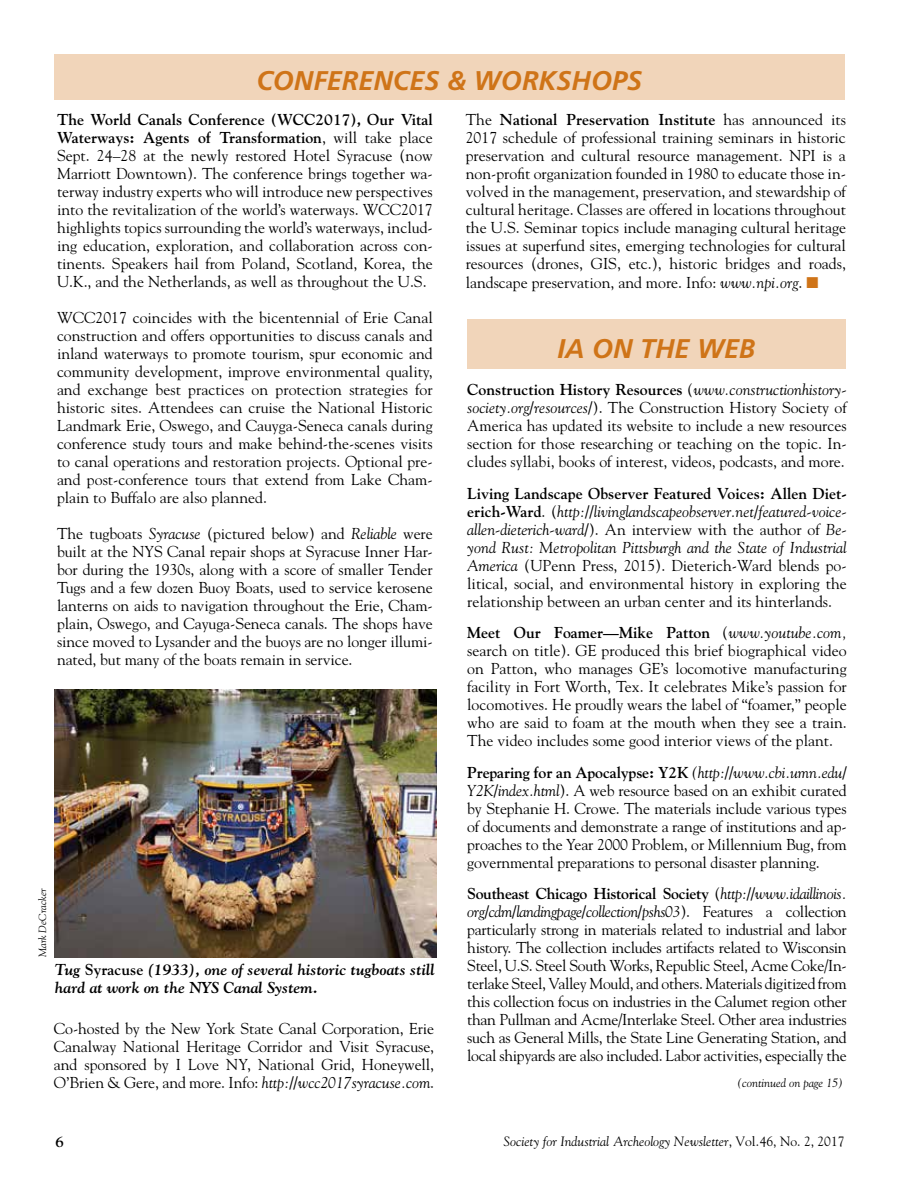
<style>
.page{position:relative;width:918px;height:1188px;background:#fff}
.page>*{position:absolute;margin:0;border:0;box-sizing:border-box;transform-origin:0 0}
.t1{font:italic 700 27px "Frutiger LT Std";color:#cf7418}
.t2{font:15.75px/18px "Goudy Std";color:#000;text-align:justify}
.t3{font:italic 700 15.75px/18px "Goudy Std";color:#000}
.t4{font:700 15px "Goudy Std";color:#000}
.t5{font:italic 13.5px "Goudy Std";color:#000}
.t6{font:italic 12px "Goudy Std";color:#000}
.t7{font:italic 10.5px "Goudy Std";color:#000}
.s1{font-weight:700}
.s2{font-style:italic}
.s3{color:#cf7418}
.s4{font-style:normal}
</style>
<div class="page">
<div style="left:54px;top:54px;width:790px;height:45px;background:#f1d5ba"></div>
<img style="left:54px;top:690px;width:382px;height:268px">
<div style="left:467px;top:320px;width:379px;height:49px;background:#f1d5ba"></div>
<p class="t7" style="left:36px;top:957px;width:70px;rotate:-90deg">Mark DeCracker</p>
<h1 class="t1" style="left:256px;top:64px;width:387px">CONFERENCES &amp; WORKSHOPS</h1>
<p class="t2" style="left:57px;top:110px;width:377px"><span class="s1">The World Canals Conference (WCC2017), Our Vital Waterways: Agents of Transformation</span>, will take place Sept. 24–28 at the newly restored Hotel Syracuse (now Marriott Downtown). The conference brings together wa&shy;terway industry experts who will introduce new perspectives into the revitalization of the world’s waterways. WCC2017 highlights topics surrounding the world’s waterways, includ&shy;ing education, exploration, and collaboration across con&shy;tinents. Speakers hail from Poland, Scotland, Korea, the U.K., and the Netherlands, as well as throughout the U.S.</p>
<p class="t2" style="left:57px;top:308px;width:377px">WCC2017 coincides with the bicentennial of Erie Canal construction and offers opportunities to discuss canals and inland waterways to promote tourism, spur economic and community development, improve environmental quality, and exchange best practices on protection strategies for historic sites. Attendees can cruise the National Historic Landmark Erie, Oswego, and Cauyga-Seneca canals during conference study tours and make behind-the-scenes visits to canal operations and restoration projects. Optional pre&shy;and post-conference tours that extend from Lake Cham&shy;plain to Buffalo are also planned.</p>
<p class="t2" style="left:57px;top:524px;width:377px">The tugboats <span class="s2">Syracuse</span> (pictured below) and <span class="s2">Reliable</span> were built at the NYS Canal repair shops at Syracuse Inner Har&shy;bor during the 1930s, along with a score of smaller Tender Tugs and a few dozen Buoy Boats, used to service kerosene lanterns on aids to navigation throughout the Erie, Cham&shy;plain, Oswego, and Cayuga-Seneca canals. The shops have since moved to Lysander and the buoys are no longer illumi&shy;nated, but many of the boats remain in service.</p>
<p class="t2" style="left:466px;top:110px;width:382px">The <span class="s1">National Preservation Institute</span> has announced its 2017 schedule of professional training seminars in historic preservation and cultural resource management. NPI is a non-profit organization founded in 1980 to educate those in&shy;volved in the management, preservation, and stewardship of cultural heritage. Classes are offered in locations throughout the U.S. Seminar topics include managing cultural heritage issues at superfund sites, emerging technologies for cultural resources (drones, GIS, etc.), historic bridges and roads, landscape preservation, and more. Info: <span class="s2">www.npi.org</span>. <span class="s3">■</span></p>
<h1 class="t1" style="left:558px;top:332px;width:200px">IA ON THE WEB</h1>
<p class="t2" style="left:467px;top:381px;width:381px"><span class="s1">Construction History Resources</span> (<span class="s2">www.constructionhistory&shy;society.org/resources/</span>). The Construction History Society of America has updated its website to include a new resources section for those researching or teaching on the topic. In&shy;cludes syllabi, books of interest, videos, podcasts, and more.</p>
<p class="t2" style="left:467px;top:484px;width:381px"><span class="s1">Living Landscape Observer Featured Voices: Allen Diet&shy;erich-Ward</span>. (<span class="s2">http://livinglandscapeobserver.net/featured-voice&shy;allen-dieterich-ward/</span>). An interview with the author of <span class="s2">Be&shy;yond Rust: Metropolitan Pittsburgh and the State of Industrial America</span> (UPenn Press, 2015). Dieterich-Ward blends po&shy;litical, social, and environmental history in exploring the relationship between an urban center and its hinterlands.</p>
<p class="t2" style="left:467px;top:624px;width:381px"><span class="s1">Meet Our Foamer—Mike Patton</span> (<span class="s2">www.youtube.com, </span>search on title). GE produced this brief biographical video on Patton, who manages GE’s locomotive manufacturing facility in Fort Worth, Tex. It celebrates Mike’s passion for locomotives. He proudly wears the label of “foamer,” people who are said to foam at the mouth when they see a train.<br>The video includes some good interior views of the plant.</p>
<p class="t2" style="left:467px;top:763px;width:381px"><span class="s1">Preparing for an Apocalypse: Y2K</span> <span class="s2">(http://www.cbi.umn.edu/ Y2K/index.html</span>). A web resource based on an exhibit curated by Stephanie H. Crowe. The materials include various types of documents and demonstrate a range of institutions and ap&shy;proaches to the Year 2000 Problem, or Millennium Bug, from governmental preparations to personal disaster planning.</p>
<p class="t2" style="left:467px;top:885px;width:381px"><span class="s1">Southeast Chicago Historical Society</span> (<span class="s2">http://www.idaillinois. org/cdm/landingpage/collection/pshs03</span>). Features a collection particularly strong in materials related to industrial and labor history. The collection includes artifacts related to Wisconsin Steel, U.S. Steel South Works, Republic Steel, Acme Coke/In&shy;terlake Steel, Valley Mould, and others. Materials digitized from this collection focus on industries in the Calumet region other than Pullman and Acme/Interlake Steel. Other area industries such as General Mills, the State Line Generating Station, and local shipyards are also included. Labor activities, especially the</p>
<p class="t3" style="left:55px;top:960px;width:382px">Tug <span class="s4">Syracuse</span> (1933), one of several historic tugboats still hard at work on the NYS Canal System.</p>
<p class="t2" style="left:54px;top:1019px;width:382px">Co-hosted by the New York State Canal Corporation, Erie Canalway National Heritage Corridor and Visit Syracuse, and sponsored by I Love NY, National Grid, Honeywell, O’Brien &amp; Gere, and more. Info: <span class="s2">http://wcc2017syracuse.com</span>.</p>
<p class="t6" style="left:737px;top:1076px;width:107px">(continued on page 15)</p>
<p class="t4" style="left:56px;top:1133px;width:10px">6</p>
<p class="t5" style="left:503px;top:1133px;width:343px">Society for Industrial Archeology Newsletter<span class="s4">, Vol. 46, No. 2, 2017</span></p>
</div>
